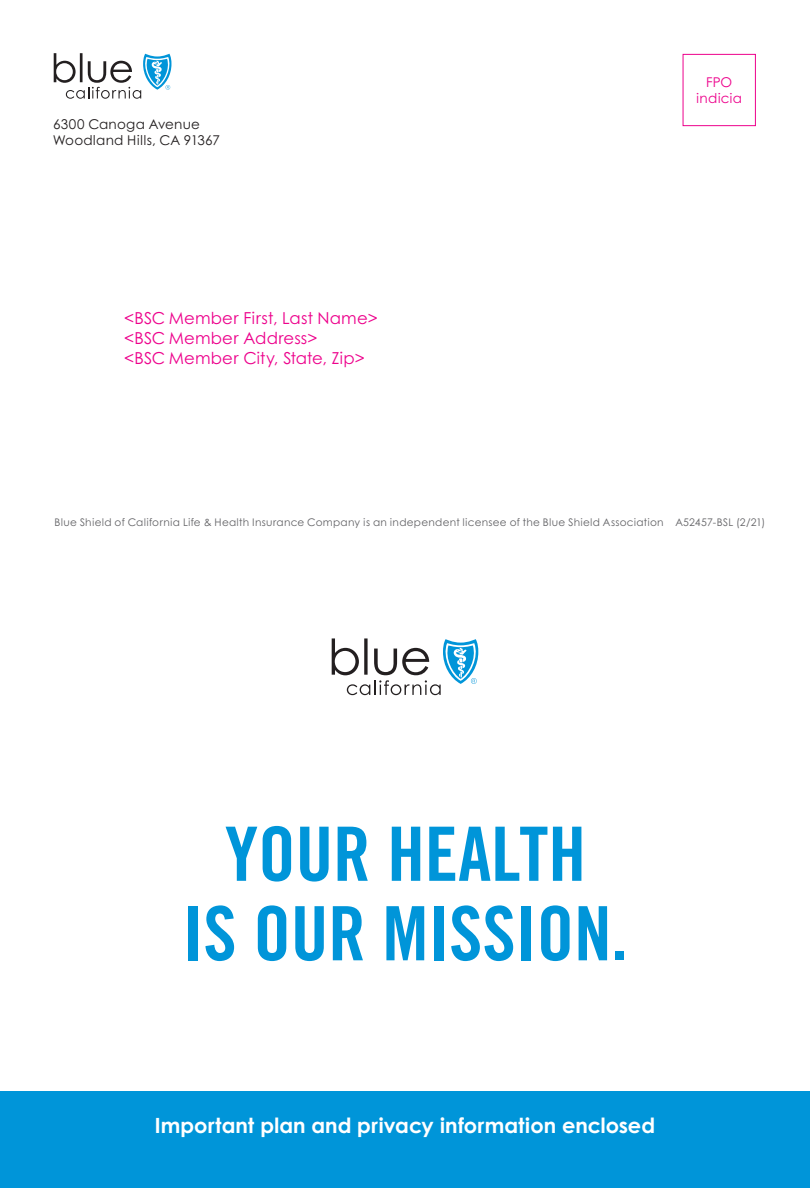
<style>
.page{position:relative;width:810px;height:1188px;background:#fff}
.page>*{position:absolute;margin:0;border:0;box-sizing:border-box;transform-origin:0 0}
.t1{font:75px/79.5px "Trade Gothic Bold 8";color:#0095d9;text-align:center}
.t2{font:700 21px "Century Gothic B";color:#fff}
.t3{font:16.5px "Century Gothic B";letter-spacing:.005em;color:#ed028c}
.t4{font:13.5px "Century Gothic B";letter-spacing:.02em;color:#231f20}
.t5{font:13.5px/16.2px "Century Gothic B";letter-spacing:.015em;color:#ed028c;text-align:center}
.t6{font:10.5px "Century Gothic B";letter-spacing:.025em;color:#636366}
</style>
<div class="page">
<svg style="left:332px;top:638px;width:146px;height:57px"></svg>
<svg style="left:54px;top:53px;width:117px;height:46px"></svg>
<div style="left:0;top:1092px;width:810px;height:96px;background:#0095d9"></div>
<div style="left:683px;top:54px;width:73px;height:72px;border:1px solid #ed028c"></div>
<p class="t4" style="left:53px;top:116px;width:148px">6300 Canoga Avenue</p>
<p class="t4" style="left:53px;top:132px;width:168px">Woodland Hills, CA 91367</p>
<p class="t3" style="left:124px;top:308px;width:255px">&lt;BSC Member First, Last Name&gt;</p>
<p class="t3" style="left:124px;top:328px;width:195px">&lt;BSC Member Address&gt;</p>
<p class="t3" style="left:124px;top:348px;width:242px">&lt;BSC Member City, State, Zip&gt;</p>
<p class="t5" style="left:696px;top:74px;width:47px">FPO indicia</p>
<p class="t6" style="left:55px;top:516px;width:712px">Blue Shield of California Life &amp; Health Insurance Company is an independent licensee of the Blue Shield Association A52457-BSL (2/21)</p>
<p class="t1" style="left:183px;top:814px;width:447px">YOUR HEALTH<br>IS OUR MISSION.</p>
<p class="t2" style="left:155px;top:1112px;width:502px">Important plan and privacy information enclosed</p>
</div>
